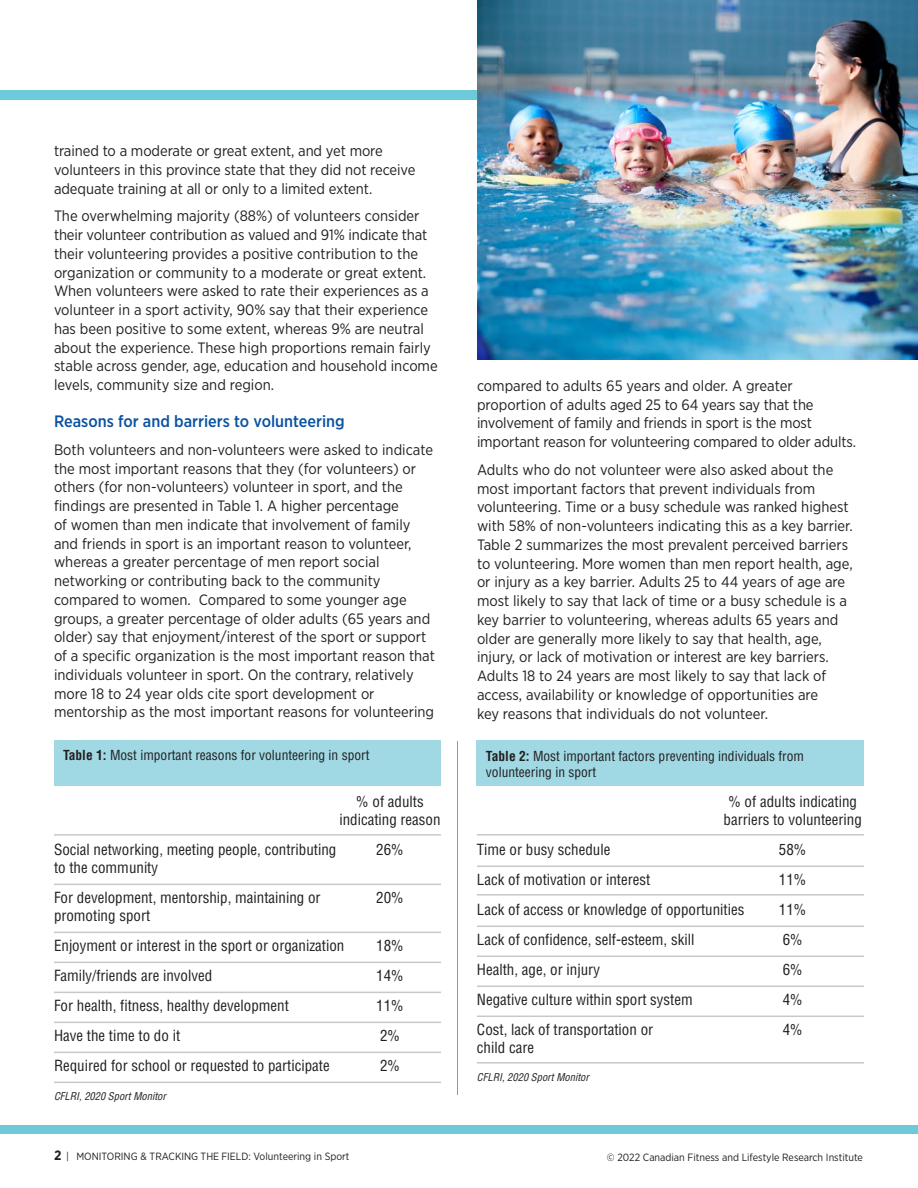
<style>
.page{position:relative;width:918px;height:1188px;background:#fff}
.page>*{position:absolute;margin:0;border:0;box-sizing:border-box;transform-origin:0 0}
.t1{font:500 16.5px "Gotham Narrow";color:#0a52a2}
.t2{font:15px/18.8px "Gotham Narrow";color:#231f20}
.t3{font:condensed 15px/18px "Helvetica";color:#231f20}
.t4{font:condensed 13.5px/16.2px "Helvetica";color:#231f20}
.t5{font:10.5px "Gotham Narrow";color:#231f20}
.t6{font:italic condensed 10.5px "Helvetica";color:#231f20}
.s1{font-weight:700}
.s2{font-weight:700;font-size:13.5px}
</style>
<div class="page">
<div style="left:477px;top:741px;width:387px;height:45px;background:#a0d9e4"></div>
<div style="left:54px;top:741px;width:387px;height:45px;background:#a0d9e4"></div>
<hr style="left:54px;top:834px;width:387px;height:2px;background:#c7c8ca">
<hr style="left:477px;top:834px;width:387px;height:2px;background:#c7c8ca">
<hr style="left:477px;top:866px;width:387px;height:1px;background:#c7c8ca">
<hr style="left:477px;top:894px;width:387px;height:2px;background:#c7c8ca">
<hr style="left:477px;top:926px;width:387px;height:1px;background:#c7c8ca">
<hr style="left:477px;top:956px;width:387px;height:1px;background:#c7c8ca">
<hr style="left:477px;top:986px;width:387px;height:1px;background:#c7c8ca">
<hr style="left:477px;top:1016px;width:387px;height:1px;background:#c7c8ca">
<hr style="left:477px;top:1062px;width:387px;height:2px;background:#c7c8ca">
<hr style="left:457px;top:741px;width:1px;height:354px;background:#939598">
<hr style="left:54px;top:884px;width:387px;height:1px;background:#c7c8ca">
<hr style="left:54px;top:932px;width:387px;height:1px;background:#c7c8ca">
<hr style="left:54px;top:962px;width:387px;height:1px;background:#c7c8ca">
<hr style="left:54px;top:992px;width:387px;height:1px;background:#c7c8ca">
<hr style="left:54px;top:1022px;width:387px;height:1px;background:#c7c8ca">
<hr style="left:54px;top:1052px;width:387px;height:1px;background:#c7c8ca">
<hr style="left:54px;top:1082px;width:387px;height:1px;background:#c7c8ca">
<div style="left:0;top:1125px;width:918px;height:9px;background:#6dcad8"></div>
<div style="left:0;top:90px;width:918px;height:10px;background:#6dcad8"></div>
<img style="left:477px;top:0;width:441px;height:360px">
<p class="t2" style="left:54px;top:142px;width:363px">trained to a moderate or great extent, and yet more volunteers in this province state that they did not receive adequate training at all or only to a limited extent.</p>
<p class="t2" style="left:54px;top:208px;width:385px">The overwhelming majority (88%) of volunteers consider their volunteer contribution as valued and 91% indicate that their volunteering provides a positive contribution to the organization or community to a moderate or great extent.<br>When volunteers were asked to rate their experiences as a volunteer in a sport activity, 90% say that their experience has been positive to some extent, whereas 9% are neutral about the experience. These high proportions remain fairly stable across gender, age, education and household income levels, community size and region.</p>
<p class="t1" style="left:54px;top:414px;width:292px">Reasons for and barriers to volunteering</p>
<p class="t2" style="left:54px;top:441px;width:383px">Both volunteers and non-volunteers were asked to indicate the most important reasons that they (for volunteers) or others (for non-volunteers) volunteer in sport, and the findings are presented in Table 1. A higher percentage<br>of women than men indicate that involvement of family and friends in sport is an important reason to volunteer, whereas a greater percentage of men report social networking or contributing back to the community compared to women. Compared to some younger age groups, a greater percentage of older adults (65 years and older) say that enjoyment/interest of the sport or support of a specific organization is the most important reason that individuals volunteer in sport. On the contrary, relatively more 18 to 24 year olds cite sport development or mentorship as the most important reasons for volunteering</p>
<p class="t4" style="left:63px;top:748px;width:308px"><span class="s1">Table 1:</span> Most important reasons for volunteering in sport</p>
<p class="t3" style="left:339px;top:794px;width:103px;text-align:center">% of adults indicating reason</p>
<p class="t3" style="left:376px;top:842px;width:29px">26%</p>
<p class="t3" style="left:376px;top:890px;width:29px">20%</p>
<p class="t3" style="left:376px;top:938px;width:29px">18%</p>
<p class="t3" style="left:376px;top:968px;width:29px">14%</p>
<p class="t3" style="left:376px;top:998px;width:29px">11%</p>
<p class="t3" style="left:380px;top:1028px;width:21px">2%</p>
<p class="t3" style="left:380px;top:1058px;width:21px">2%</p>
<p class="t3" style="left:54px;top:842px;width:284px">Social networking, meeting people, contributing to the community</p>
<p class="t3" style="left:54px;top:890px;width:268px">For development, mentorship, maintaining or promoting sport</p>
<p class="t3" style="left:54px;top:938px;width:292px">Enjoyment or interest in the sport or organization</p>
<p class="t3" style="left:54px;top:968px;width:160px">Family/friends are involved</p>
<p class="t3" style="left:54px;top:998px;width:236px">For health, fitness, healthy development</p>
<p class="t3" style="left:54px;top:1028px;width:128px">Have the time to do it</p>
<p class="t3" style="left:54px;top:1058px;width:277px">Required for school or requested to participate</p>
<p class="t6" style="left:54px;top:1092px;width:116px">CFLRI,2020 SportMonitor</p>
<p class="t2" style="left:477px;top:377px;width:381px">compared to adults 65 years and older. A greater proportion of adults aged 25 to 64 years say that the involvement of family and friends in sport is the most important reason for volunteering compared to older adults.</p>
<p class="t2" style="left:477px;top:461px;width:377px">Adults who do not volunteer were also asked about the most important factors that prevent individuals from volunteering. Time or a busy schedule was ranked highest with 58% of non-volunteers indicating this as a key barrier.<br>Table 2 summarizes the most prevalent perceived barriers to volunteering. More women than men report health, age, or injury as a key barrier. Adults 25 to 44 years of age are most likely to say that lack of time or a busy schedule is a key barrier to volunteering, whereas adults 65 years and older are generally more likely to say that health, age, injury, or lack of motivation or interest are key barriers.<br>Adults 18 to 24 years are most likely to say that lack of access, availability or knowledge of opportunities are<br>key reasons that individuals do not volunteer.</p>
<p class="t4" style="left:486px;top:749px;width:320px"><span class="s1">Table 2:</span> Most important factors preventing individuals from volunteering in sport</p>
<p class="t3" style="left:724px;top:794px;width:140px;text-align:center">% of adults indicating barriers to volunteering</p>
<p class="t3" style="left:779px;top:842px;width:29px">58%</p>
<p class="t3" style="left:779px;top:872px;width:29px">11%</p>
<p class="t3" style="left:779px;top:902px;width:29px">11%</p>
<p class="t3" style="left:783px;top:932px;width:21px">6%</p>
<p class="t3" style="left:783px;top:962px;width:21px">6%</p>
<p class="t3" style="left:783px;top:992px;width:21px">4%</p>
<p class="t3" style="left:783px;top:1022px;width:21px">4%</p>
<p class="t3" style="left:477px;top:842px;width:135px">Time or busy schedule</p>
<p class="t3" style="left:477px;top:872px;width:175px">Lack of motivation or interest</p>
<p class="t3" style="left:477px;top:902px;width:269px">Lack of access or knowledge of opportunities</p>
<p class="t3" style="left:477px;top:932px;width:219px">Lack of confidence, self-esteem, skill</p>
<p class="t3" style="left:477px;top:962px;width:125px">Health, age, or injury</p>
<p class="t3" style="left:477px;top:992px;width:217px">Negative culture within sport system</p>
<p class="t3" style="left:477px;top:1022px;width:178px">Cost, lack of transportation or child care</p>
<p class="t6" style="left:477px;top:1073px;width:116px">CFLRI,2020 SportMonitor</p>
<p class="t5" style="left:54px;top:1153px;width:297px"><span class="s2">2</span> | MONITORING &amp; TRACKING THE FIELD: Volunteering in Sport</p>
<p class="t5" style="left:607px;top:1153px;width:257px">© 2022 Canadian Fitness and Lifestyle Research Institute</p>
</div>
